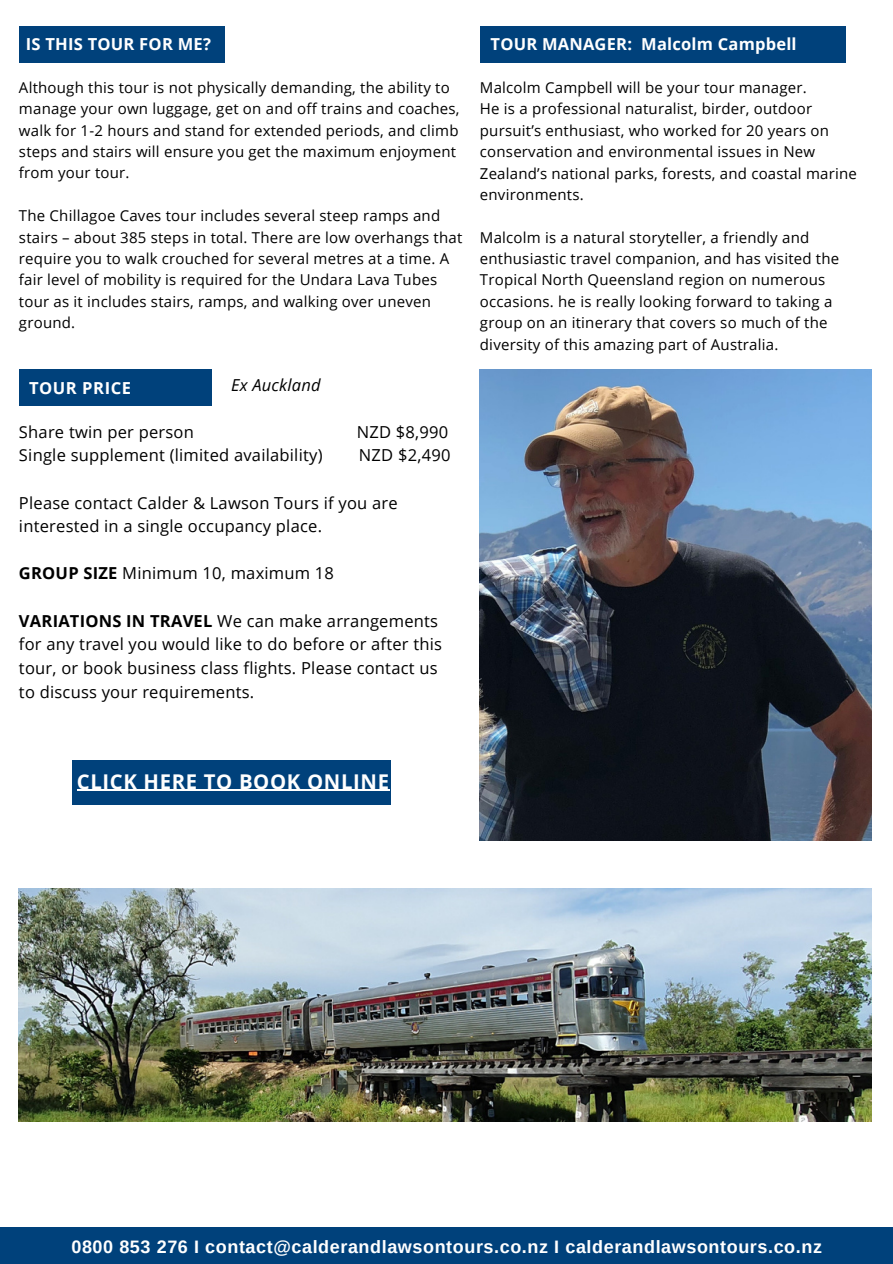
<style>
.page{position:relative;width:893px;height:1264px;background:#fff}
.page>*{position:absolute;margin:0;border:0;box-sizing:border-box;transform-origin:0 0}
.t1{font:700 20.25px "Open Sans";letter-spacing:.03em;color:#fff}
.t2{font:700 18px "Arimo";letter-spacing:.03em;color:#fff}
.t3{font:16.5px/23.7px "Open Sans";letter-spacing:.015em;color:#000}
.t4{font:700 16.5px "Open Sans";letter-spacing:.015em;color:#fff}
.t5{font:italic 16.5px "Open Sans";letter-spacing:.015em;color:#000}
.t6{font:15px/21.3px "Open Sans";letter-spacing:.015em;color:#000}
.s1{font-weight:700}
</style>
<div class="page">
<div style="left:19px;top:26px;width:205px;height:37px;background:#00417b"></div>
<div style="left:0;top:1227px;width:892px;height:36px;background:#00417b"></div>
<div style="left:72px;top:760px;width:318px;height:44px;background:#00417b"></div>
<div style="left:19px;top:370px;width:192px;height:36px;background:#00417b"></div>
<div style="left:480px;top:26px;width:365px;height:37px;background:#00417b"></div>
<img style="left:480px;top:370px;width:391px;height:470px">
<img style="left:19px;top:889px;width:852px;height:232px">
<hr style="left:77px;top:789px;width:312px;height:1px;background:#fff">
<p class="t4" style="left:26px;top:33px;width:186px">IS THIS TOUR FOR ME?</p>
<h1 class="t6" style="left:19px;top:76px;width:442px">Although this tour is not physically demanding, the ability to manage your own luggage, get on and off trains and coaches, walk for 1-2 hours and stand for extended periods, and climb steps and stairs will ensure you get the maximum enjoyment from your tour.</h1>
<h3 class="t6" style="left:19px;top:205px;width:445px">The Chillagoe Caves tour includes several steep ramps and stairs – about 385 steps in total. There are low overhangs that require you to walk crouched for several metres at a time. A fair level of mobility is required for the Undara Lava Tubes tour as it includes stairs, ramps, and walking over uneven ground.</h3>
<h4 class="t4" style="left:29px;top:376px;width:103px">TOUR PRICE</h4>
<h4 class="t5" style="left:231px;top:373px;width:91px">Ex Auckland</h4>
<h2 class="t3" style="left:19px;top:419px;width:176px">Share twin per person</h2>
<h2 class="t3" style="left:357px;top:419px;width:93px">NZD $8,990</h2>
<h2 class="t3" style="left:19px;top:443px;width:305px">Single supplement (limited availability)</h2>
<h2 class="t3" style="left:359px;top:443px;width:93px">NZD $2,490</h2>
<h4 class="t3" style="left:19px;top:490px;width:380px">Please contact Calder &amp; Lawson Tours if you are interested in a single occupancy place.</h4>
<h4 class="t3" style="left:19px;top:561px;width:316px"><span class="s1">GROUP SIZE</span> Minimum 10, maximum 18</h4>
<h4 class="t3" style="left:19px;top:608px;width:424px"><span class="s1">VARIATIONS IN TRAVEL</span> We can make arrangements for any travel you would like to do before or after this tour, or book business class flights. Please contact us to discuss your requirements.</h4>
<h3 class="t4" style="left:490px;top:33px;width:307px">TOUR MANAGER: Malcolm Campbell</h3>
<p class="t6" style="left:480px;top:76px;width:328px">Malcolm Campbell will be your tour manager.</p>
<p class="t6" style="left:480px;top:98px;width:378px">He is a professional naturalist, birder, outdoor pursuit’s enthusiast, who worked for 20 years on conservation and environmental issues in New Zealand’s national parks, forests, and coastal marine environments.</p>
<p class="t6" style="left:480px;top:226px;width:361px">Malcolm is a natural storyteller, a friendly and enthusiastic travel companion, and has visited the Tropical North Queensland region on numerous occasions. he is really looking forward to taking a group on an itinerary that covers so much of the diversity of this amazing part of Australia.</p>
<p class="t1" style="left:77px;top:767px;width:314px">CLICK HERE TO BOOK ONLINE</p>
<p class="t2" style="left:71px;top:1236px;width:752px">0800 853 276 I contact@calderandlawsontours.co.nz I calderandlawsontours.co.nz</p>
</div>
